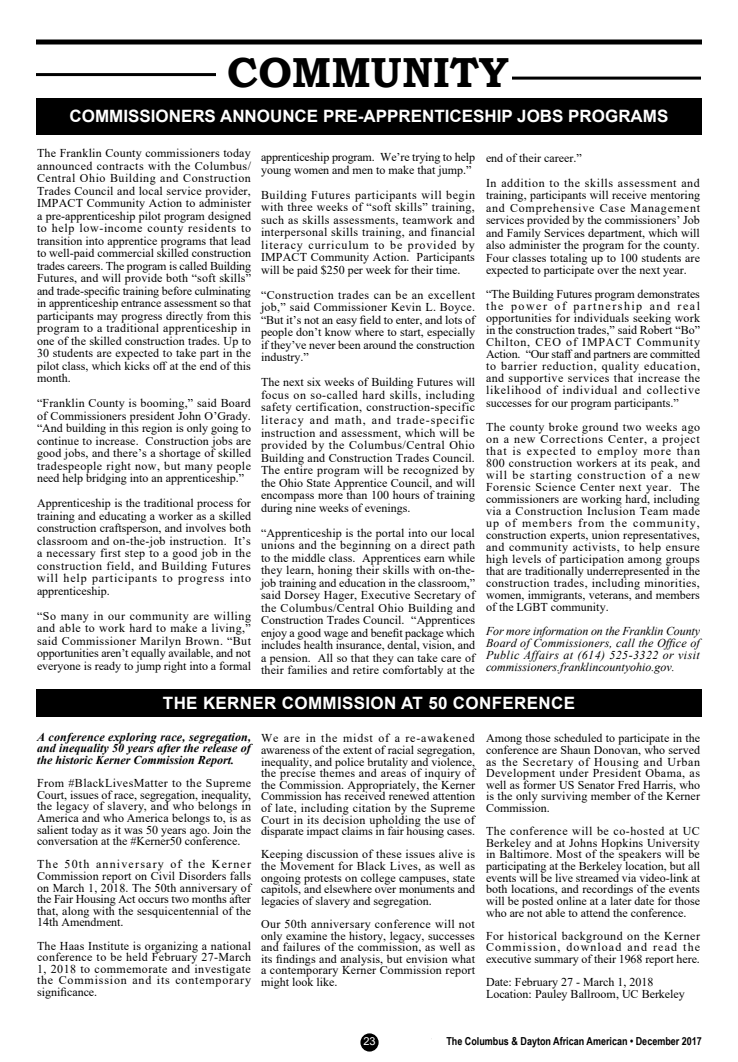
<style>
.page{position:relative;width:738px;height:1062px;background:#fff}
.page>*{position:absolute;margin:0;border:0;box-sizing:border-box;transform-origin:0 0}
.t1{font:700 42px "Bookman Old Style";color:#000}
.t2{font:700 17px "Arial";color:#fff}
.t3{font:700 17px "Arial";letter-spacing:.02em;color:#fff}
.t4{font:12px/12.5px "Times New Roman";color:#000;text-align:justify}
.t5{font:italic 12px/12px "Times New Roman";color:#000;text-align:justify}
.t6{font:italic 700 12px/11.6px "Times New Roman";color:#000;text-align:justify}
.t7{font:12px/25px "Times New Roman";letter-spacing:.05em;color:#000}
.t8{font:700 11px "Arial Narrow";color:#000}
.t9{font:11px "Arial";color:#fff}
</style>
<div class="page">
<div style="left:360px;top:1033px;width:19px;height:19px;background:#000;border-radius:50%"></div>
<hr style="left:36px;top:40px;width:666px;height:4px;background:#000">
<hr style="left:512px;top:77px;width:189px;height:3px;background:#000">
<hr style="left:36px;top:73px;width:180px;height:3px;background:#000">
<div style="left:36px;top:98px;width:666px;height:37px;background:#000"></div>
<div style="left:36px;top:689px;width:666px;height:28px;background:#000"></div>
<h1 class="t1" style="left:227px;top:42px;width:283px">COMMUNITY</h1>
<h2 class="t2" style="left:70px;top:104px;width:600px">COMMISSIONERS ANNOUNCE PRE-APPRENTICESHIP JOBS PROGRAMS</h2>
<p class="t4" style="left:37px;top:147px;width:216px">The Franklin County commissioners today announced contracts with the Columbus/ Central Ohio Building and Construction Trades Council and local service provider, IMPACT Community Action to administer a pre-apprenticeship pilot program designed to help low-income county residents to transition into apprentice programs that lead to well-paid commercial skilled construction trades careers. The program is called Building Futures, and will provide both “soft skills” and trade-specific training before culminating in apprenticeship entrance assessment so that participants may progress directly from this program to a traditional apprenticeship in one of the skilled construction trades. Up to 30 students are expected to take part in the pilot class, which kicks off at the end of this month.</p>
<p class="t4" style="left:37px;top:397px;width:216px">“Franklin County is booming,” said Board of Commissioners president John O’Grady. “And building in this region is only going to continue to increase. Construction jobs are good jobs, and there’s a shortage of skilled tradespeople right now, but many people need help bridging into an apprenticeship.”</p>
<p class="t4" style="left:37px;top:497px;width:216px">Apprenticeship is the traditional process for training and educating a worker as a skilled construction craftsperson, and involves both classroom and on-the-job instruction. It’s a necessary first step to a good job in the construction field, and Building Futures will help participants to progress into apprenticeship.</p>
<p class="t4" style="left:37px;top:609px;width:216px">“So many in our community are willing and able to work hard to make a living,” said Commissioner Marilyn Brown. “But opportunities aren’t equally available, and not everyone is ready to jump right into a formal</p>
<p class="t4" style="left:261px;top:151px;width:216px">apprenticeship program. We’re trying to help young women and men to make that jump.”</p>
<p class="t4" style="left:261px;top:188px;width:216px">Building Futures participants will begin with three weeks of “soft skills” training, such as skills assessments, teamwork and interpersonal skills training, and financial literacy curriculum to be provided by IMPACT Community Action. Participants will be paid $250 per week for their time.</p>
<p class="t4" style="left:261px;top:288px;width:216px">“Construction trades can be an excellent job,” said Commissioner Kevin L. Boyce. “But it’s not an easy field to enter, and lots of people don’t know where to start, especially if they’ve never been around the construction industry.”</p>
<p class="t4" style="left:261px;top:376px;width:216px">The next six weeks of Building Futures will focus on so-called hard skills, including safety certification, construction-specific literacy and math, and trade-specific instruction and assessment, which will be provided by the Columbus/Central Ohio Building and Construction Trades Council.<br>The entire program will be recognized by the Ohio State Apprentice Council, and will encompass more than 100 hours of training during nine weeks of evenings.</p>
<p class="t4" style="left:261px;top:526px;width:216px">“Apprenticeship is the portal into our local unions and the beginning on a direct path to the middle class. Apprentices earn while they learn, honing their skills with on-the&shy;job training and education in the classroom,” said Dorsey Hager, Executive Secretary of the Columbus/Central Ohio Building and Construction Trades Council. “Apprentices enjoy a good wage and benefit package which includes health insurance, dental, vision, and a pension. All so that they can take care of their families and retire comfortably at the</p>
<p class="t7" style="left:486px;top:145px;width:215px">end of their career.”<br>In addition to the skills assessment and</p>
<p class="t4" style="left:486px;top:188px;width:216px">training, participants will receive mentoring and Comprehensive Case Management services provided by the commissioners’ Job and Family Services department, which will also administer the program for the county.<br>Four classes totaling up to 100 students are expected to participate over the next year.</p>
<p class="t4" style="left:486px;top:288px;width:216px;line-height:12.1px">“The Building Futures program demonstrates the power of partnership and real opportunities for individuals seeking work in the construction trades,” said Robert “Bo” Chilton, CEO of IMPACT Community Action. “Our staff and partners are committed to barrier reduction, quality education, and supportive services that increase the likelihood of individual and collective successes for our program participants.”</p>
<p class="t4" style="left:486px;top:421px;width:216px;line-height:12px">The county broke ground two weeks ago on a new Corrections Center, a project that is expected to employ more than 800 construction workers at its peak, and will be starting construction of a new Forensic Science Center next year. The commissioners are working hard, including via a Construction Inclusion Team made up of members from the community, construction experts, union representatives, and community activists, to help ensure high levels of participation among groups that are traditionally underrepresented in the construction trades, including minorities, women, immigrants, veterans, and members of the LGBT community.</p>
<p class="t5" style="left:486px;top:625px;width:216px">For more information on the Franklin County Board of Commissioners, call the Office of Public Affairs at (614) 525-3322 or visit commissioners.franklincountyohio.gov.</p>
<h2 class="t3" style="left:163px;top:691px;width:414px">THE KERNER COMMISSION AT 50 CONFERENCE</h2>
<p class="t6" style="left:37px;top:731px;width:216px">A conference exploring race, segregation, and inequality 50 years after the release of the historic Kerner Commission Report.</p>
<p class="t4" style="left:37px;top:777px;width:216px;line-height:11.6px">From #BlackLivesMatter to the Supreme Court, issues of race, segregation, inequality, the legacy of slavery, and who belongs in America and who America belongs to, is as salient today as it was 50 years ago. Join the conversation at the #Kerner50 conference.</p>
<p class="t4" style="left:37px;top:858px;width:216px;line-height:11.6px">The 50th anniversary of the Kerner Commission report on Civil Disorders falls on March 1, 2018. The 50th anniversary of the Fair Housing Act occurs two months after that, along with the sesquicentennial of the 14th Amendment.</p>
<p class="t4" style="left:37px;top:939px;width:216px;line-height:11.6px">The Haas Institute is organizing a national conference to be held February 27-March 1, 2018 to commemorate and investigate the Commission and its contemporary significance.</p>
<p class="t4" style="left:486px;top:732px;width:216px;line-height:11.6px">Among those scheduled to participate in the conference are Shaun Donovan, who served as the Secretary of Housing and Urban Development under President Obama, as well as former US Senator Fred Harris, who is the only surviving member of the Kerner Commission.</p>
<p class="t4" style="left:486px;top:825px;width:216px;line-height:11.6px">The conference will be co-hosted at UC Berkeley and at Johns Hopkins University in Baltimore. Most of the speakers will be participating at the Berkeley location, but all events will be live streamed via video-link at both locations, and recordings of the events will be posted online at a later date for those who are not able to attend the conference.</p>
<p class="t4" style="left:486px;top:930px;width:216px;line-height:11.6px">For historical background on the Kerner Commission, download and read the executive summary of their 1968 report here.</p>
<p class="t4" style="left:486px;top:976px;width:200px;line-height:11.6px">Date: February 27 - March 1, 2018<br>Location: Pauley Ballroom, UC Berkeley</p>
<p class="t4" style="left:261px;top:732px;width:216px;line-height:11.6px">We are in the midst of a re-awakened awareness of the extent of racial segregation, inequality, and police brutality and violence, the precise themes and areas of inquiry of the Commission. Appropriately, the Kerner Commission has received renewed attention of late, including citation by the Supreme Court in its decision upholding the use of disparate impact claims in fair housing cases.</p>
<p class="t4" style="left:261px;top:848px;width:216px;line-height:11.6px">Keeping discussion of these issues alive is the Movement for Black Lives, as well as ongoing protests on college campuses, state capitols, and elsewhere over monuments and legacies of slavery and segregation.</p>
<p class="t4" style="left:261px;top:918px;width:216px;line-height:11.6px">Our 50th anniversary conference will not only examine the history, legacy, successes and failures of the commission, as well as its findings and analysis, but envision what a contemporary Kerner Commission report might look like.</p>
<p class="t9" style="left:363px;top:1034px;width:14px">23</p>
<p class="t8" style="left:432px;top:1034px;width:249px">The Columbus African American News Journal • February</p>
<p class="t8" style="left:697px;top:1034px;width:7px">5</p>
<p class="t8" style="left:446px;top:1033px;width:257px">The Columbus &amp; Dayton African American • December 2017</p>
</div>
